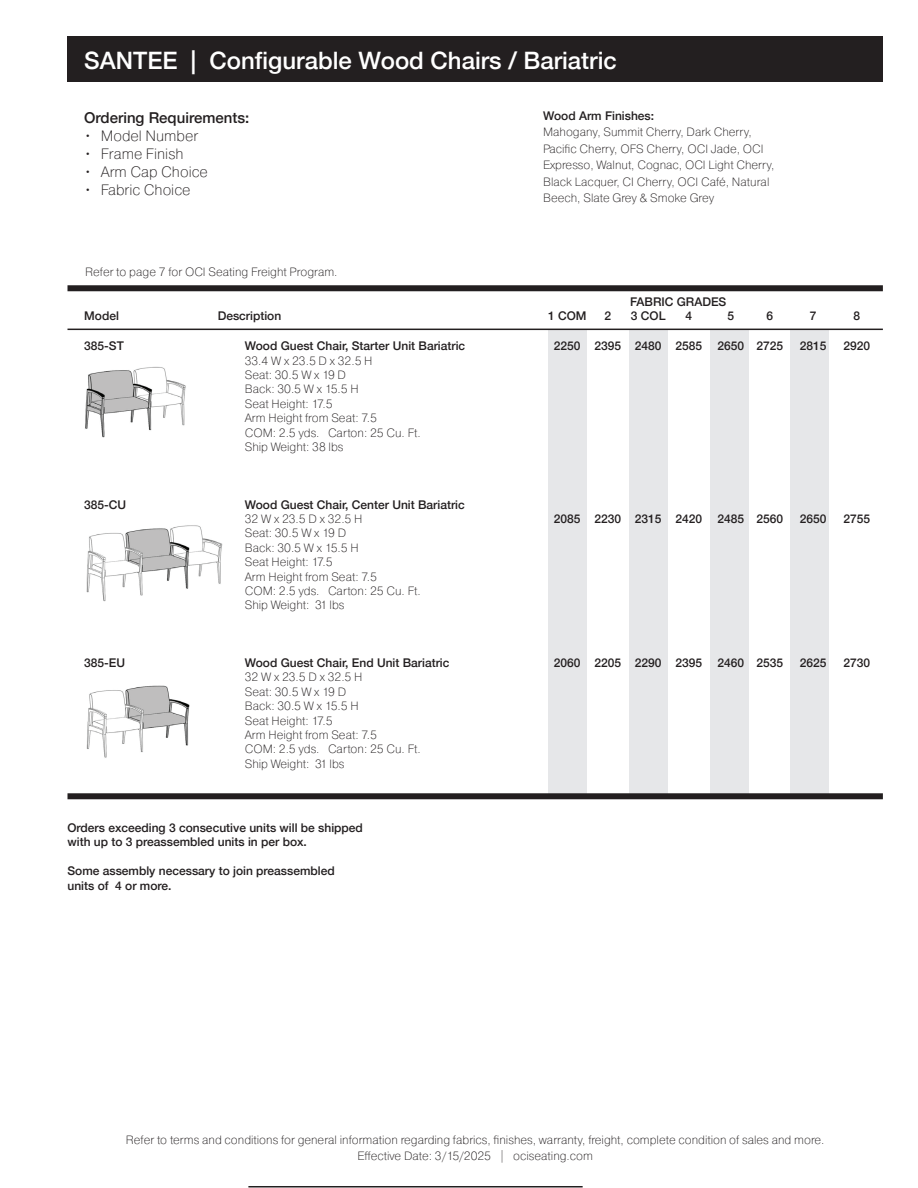
<style>
.page{position:relative;width:918px;height:1188px;background:#fff}
.page>*{position:absolute;margin:0;border:0;box-sizing:border-box;transform-origin:0 0}
.t1{font:500 24px "Helvetica Neue";color:#fff}
.t2{font:200 15px "Pragmatica";color:#231f20}
.t3{font:500 15px "Helvetica Neue";color:#231f20}
.t4{font:200 12px/14.4px "Pragmatica";color:#231f20}
.t5{font:500 12px/14.4px "Helvetica Neue";color:#231f20}
</style>
<div class="page">
<hr style="left:248px;top:1186px;width:335px;height:2px;background:#231f20">
<img style="left:86px;top:525px;width:137px;height:76px">
<img style="left:86px;top:685px;width:104px;height:73px">
<img style="left:85px;top:367px;width:101px;height:70px">
<div style="left:68px;top:37px;width:815px;height:45px;background:#231f20"></div>
<div style="left:68px;top:285px;width:815px;height:6px;background:#231f20"></div>
<div style="left:548px;top:329px;width:38px;height:467px;background:#e6e7e9"></div>
<div style="left:629px;top:329px;width:38px;height:467px;background:#e6e7e9"></div>
<div style="left:710px;top:329px;width:38px;height:467px;background:#e6e7e9"></div>
<div style="left:791px;top:329px;width:38px;height:467px;background:#e6e7e9"></div>
<div style="left:68px;top:793px;width:815px;height:6px;background:#231f20"></div>
<hr style="left:68px;top:329px;width:815px;height:1px;background:#231f20">
<h1 class="t1" style="left:84px;top:41px;width:534px">SANTEE | Configurable Wood Chairs / Bariatric</h1>
<p class="t3" style="left:84px;top:105px;width:167px">Ordering Requirements:</p>
<p class="t2" style="left:84px;top:126px;width:116px">• Model Number</p>
<p class="t2" style="left:84px;top:144px;width:101px">• Frame Finish</p>
<p class="t2" style="left:84px;top:162px;width:125px">• Arm Cap Choice</p>
<p class="t2" style="left:84px;top:180px;width:108px">• Fabric Choice</p>
<p class="t4" style="left:85px;top:265px;width:254px">Refer to page 7 for OCI Seating Freight Program.</p>
<p class="t5" style="left:543px;top:107px;width:113px">Wood Arm Finishes:</p>
<p class="t4" style="left:543px;top:123px;width:233px;line-height:16.5px">Mahogany, Summit Cherry, Dark Cherry, Pacific Cherry, OFS Cherry, OCI Jade, OCI Expresso, Walnut, Cognac, OCI Light Cherry, Black Lacquer, CI Cherry, OCI Café, Natural Beech, Slate Grey &amp; Smoke Grey</p>
<p class="t5" style="left:630px;top:293px;width:98px">FABRIC GRADES</p>
<p class="t5" style="left:84px;top:308px;width:36px">Model</p>
<p class="t5" style="left:218px;top:308px;width:65px">Description</p>
<p class="t5" style="left:548px;top:308px;width:40px">1 COM</p>
<p class="t5" style="left:604px;top:308px;width:8px">2</p>
<p class="t5" style="left:631px;top:308px;width:36px">3 COL</p>
<p class="t5" style="left:685px;top:308px;width:8px">4</p>
<p class="t5" style="left:727px;top:308px;width:8px">5</p>
<p class="t5" style="left:766px;top:308px;width:8px">6</p>
<p class="t5" style="left:810px;top:308px;width:8px">7</p>
<p class="t5" style="left:853px;top:308px;width:8px">8</p>
<p class="t5" style="left:84px;top:338px;width:41px">385-ST</p>
<p class="t5" style="left:245px;top:338px;width:222px">Wood Guest Chair, Starter Unit Bariatric</p>
<p class="t5" style="left:554px;top:338px;width:150px">2250 2395 2480 2585</p>
<p class="t5" style="left:717px;top:338px;width:67px">2650 2725</p>
<p class="t5" style="left:800px;top:338px;width:28px">2815</p>
<p class="t5" style="left:843px;top:338px;width:28px">2920</p>
<p class="t4" style="left:245px;top:353px;width:178px">33.4 W x 23.5 D x 32.5 H<br>Seat: 30.5 W x 19 D<br>Back: 30.5 W x 15.5 H<br>Seat Height: 17.5<br>Arm Height from Seat: 7.5<br>COM: 2.5 yds. Carton: 25 Cu. Ft.<br>Ship Weight: 38 lbs</p>
<p class="t5" style="left:84px;top:496px;width:44px">385-CU</p>
<p class="t5" style="left:245px;top:496px;width:222px">Wood Guest Chair, Center Unit Bariatric</p>
<p class="t4" style="left:245px;top:511px;width:119px">32 W x 23.5 D x 32.5 H</p>
<p class="t5" style="left:554px;top:511px;width:150px">2085 2230 2315 2420</p>
<p class="t5" style="left:717px;top:511px;width:67px">2485 2560</p>
<p class="t5" style="left:800px;top:511px;width:28px">2650</p>
<p class="t5" style="left:843px;top:511px;width:28px">2755</p>
<p class="t4" style="left:245px;top:526px;width:178px">Seat: 30.5 W x 19 D<br>Back: 30.5 W x 15.5 H<br>Seat Height: 17.5<br>Arm Height from Seat: 7.5<br>COM: 2.5 yds. Carton: 25 Cu. Ft.<br>Ship Weight: 31 lbs</p>
<p class="t5" style="left:84px;top:655px;width:42px">385-EU</p>
<p class="t5" style="left:245px;top:655px;width:206px">Wood Guest Chair, End Unit Bariatric</p>
<p class="t5" style="left:554px;top:655px;width:150px">2060 2205 2290 2395</p>
<p class="t5" style="left:717px;top:655px;width:67px">2460 2535</p>
<p class="t5" style="left:800px;top:655px;width:28px">2625</p>
<p class="t5" style="left:843px;top:655px;width:28px">2730</p>
<p class="t4" style="left:245px;top:670px;width:178px">32 W x 23.5 D x 32.5 H<br>Seat: 30.5 W x 19 D<br>Back: 30.5 W x 15.5 H<br>Seat Height: 17.5<br>Arm Height from Seat: 7.5<br>COM: 2.5 yds. Carton: 25 Cu. Ft.<br>Ship Weight: 31 lbs</p>
<p class="t5" style="left:68px;top:820px;width:297px">Orders exceeding 3 consecutive units will be shipped with up to 3 preassembled units in per box.</p>
<p class="t5" style="left:68px;top:863px;width:269px">Some assembly necessary to join preassembled units of 4 or more.</p>
<p class="t4" style="left:126px;top:1131px;width:700px;line-height:16.5px;text-align:center">Refer to terms and conditions for general information regarding fabrics, finishes, warranty, freight, complete condition of sales and more.<br>Effective Date: 3/15/2025 | ociseating.com</p>
</div>
